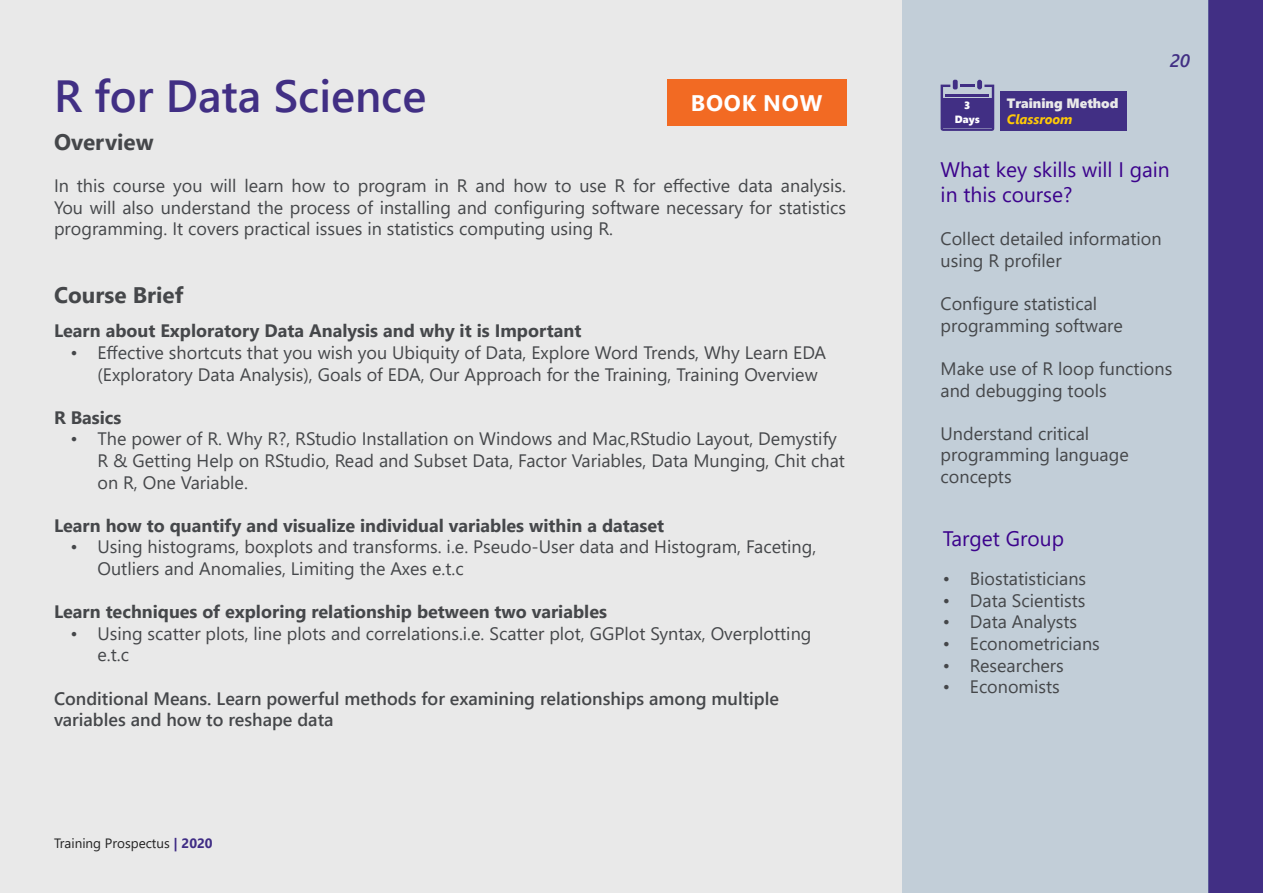
<style>
.page{position:relative;width:1263px;height:893px;background:#fff}
.page>*{position:absolute;margin:0;border:0;box-sizing:border-box;transform-origin:0 0}
.t1{font:600 45px "Segoe UI";color:#412f84}
.t2{font:700 22.5px "Segoe UI";color:#45474a}
.t3{font:700 22.5px "Segoe UI";letter-spacing:.035em;color:#fff}
.t4{font:21px/25.2px "Segoe UI";color:#3c038c}
.t5{font:18px/21.6px "Segoe UI";color:#45474a}
.t6{font:700 18px "Segoe UI";color:#45474a}
.t7{font:600 18px/21.6px "Segoe UI";color:#45474a}
.t8{font:italic 600 18px "Segoe UI";color:#412f84}
.t9{font:13.5px "Segoe UI";color:#232323}
.t10{font:13.5px "Segoe UI Black";color:#e9e9e9}
.t11{font:italic 700 13.5px "Segoe UI";color:#ffca06}
.t12{font:10.5px/13.5px "Segoe UI Black";color:#fff;text-align:center}
.s1{font-weight:700;color:#402d85}
</style>
<div class="page">
<div style="left:0;top:0;width:903px;height:893px;background:#e9e9e9"></div>
<div style="left:1209px;top:0;width:54px;height:893px;background:#412f84"></div>
<div style="left:903px;top:0;width:306px;height:893px;background:#c2ced8"></div>
<div style="left:977px;top:80px;width:5px;height:9px;background:#412f84;border-radius:2px"></div>
<div style="left:953px;top:80px;width:5px;height:9px;background:#412f84;border-radius:2px"></div>
<svg style="left:940px;top:85px;width:54px;height:46px"></svg>
<div style="left:1000px;top:92px;width:127px;height:39px;background:#412f84"></div>
<div style="left:943px;top:98px;width:49px;height:30px;background:#412f84"></div>
<div style="left:667px;top:80px;width:179px;height:46px;background:#f26a23"></div>
<h1 class="t1" style="left:54px;top:54px;width:374px">R for Data Science</h1>
<p class="t2" style="left:54px;top:121px;width:101px">Overview</p>
<p class="t3" style="left:691px;top:81px;width:133px">BOOK NOW</p>
<p class="t5" style="left:54px;top:173px;width:793px;text-align:justify">In this course you will learn how to program in R and how to use R for effective data analysis.<br>You will also understand the process of installing and configuring software necessary for statistics programming. It covers practical issues in statistics computing using R.</p>
<p class="t2" style="left:54px;top:274px;width:131px">Course Brief</p>
<p class="t6" style="left:54px;top:314px;width:529px">Learn about Exploratory Data Analysis and why it is Important</p>
<p class="t5" style="left:98px;top:340px;width:730px;text-indent:-27px">• Effective shortcuts that you wish you Ubiquity of Data, Explore Word Trends, Why Learn EDA (Exploratory Data Analysis), Goals of EDA, Our Approach for the Training, Training Overview</p>
<p class="t6" style="left:54px;top:400px;width:69px">R Basics</p>
<p class="t5" style="left:98px;top:427px;width:749px;text-indent:-27px">• The power of R. Why R?, RStudio Installation on Windows and Mac,RStudio Layout, Demystify<br>R &amp; Getting Help on RStudio, Read and Subset Data, Factor Variables, Data Munging, Chit chat on R, One Variable.</p>
<p class="t6" style="left:54px;top:508px;width:612px">Learn how to quantify and visualize individual variables within a dataset</p>
<p class="t5" style="left:98px;top:535px;width:720px;text-indent:-27px">• Using histograms, boxplots and transforms. i.e. Pseudo-User data and Histogram, Faceting,<br>Outliers and Anomalies, Limiting the Axes e.t.c</p>
<p class="t6" style="left:54px;top:595px;width:554px">Learn techniques of exploring relationship between two variables</p>
<p class="t5" style="left:98px;top:621px;width:715px;text-indent:-27px">• Using scatter plots, line plots and correlations.i.e. Scatter plot, GGPlot Syntax, Overplotting e.t.c</p>
<p class="t7" style="left:54px;top:686px;width:726px">Conditional Means. Learn powerful methods for examining relationships among multiple variables and how to reshape data</p>
<p class="t9" style="left:54px;top:830px;width:160px">Training Prospectus <span class="s1">| 2020</span></p>
<p class="t12" style="left:955px;top:98px;width:26px">3<br>Days</p>
<p class="t10" style="left:1007px;top:93px;width:113px">Training Method</p>
<p class="t11" style="left:1007px;top:107px;width:67px">Classroom</p>
<p class="t8" style="left:1171px;top:44px;width:21px">20</p>
<p class="t4" style="left:940px;top:155px;width:231px">What key skills will I gain in this course?</p>
<p class="t5" style="left:940px;top:226px;width:222px">Collect detailed information using R profiler</p>
<p class="t5" style="left:940px;top:291px;width:184px">Configure statistical programming software</p>
<p class="t5" style="left:940px;top:356px;width:233px">Make use of R loop functions and debugging tools</p>
<p class="t5" style="left:940px;top:421px;width:190px">Understand critical programming language concepts</p>
<p class="t4" style="left:943px;top:525px;width:123px">Target Group</p>
<p class="t5" style="left:943px;top:566px;width:145px">• Biostatisticians</p>
<p class="t5" style="left:943px;top:588px;width:144px">• Data Scientists</p>
<p class="t5" style="left:943px;top:610px;width:136px">• Data Analysts</p>
<p class="t5" style="left:943px;top:631px;width:158px">• Econometricians</p>
<p class="t5" style="left:943px;top:653px;width:122px">• Researchers</p>
<p class="t5" style="left:943px;top:674px;width:118px">• Economists</p>
</div>
